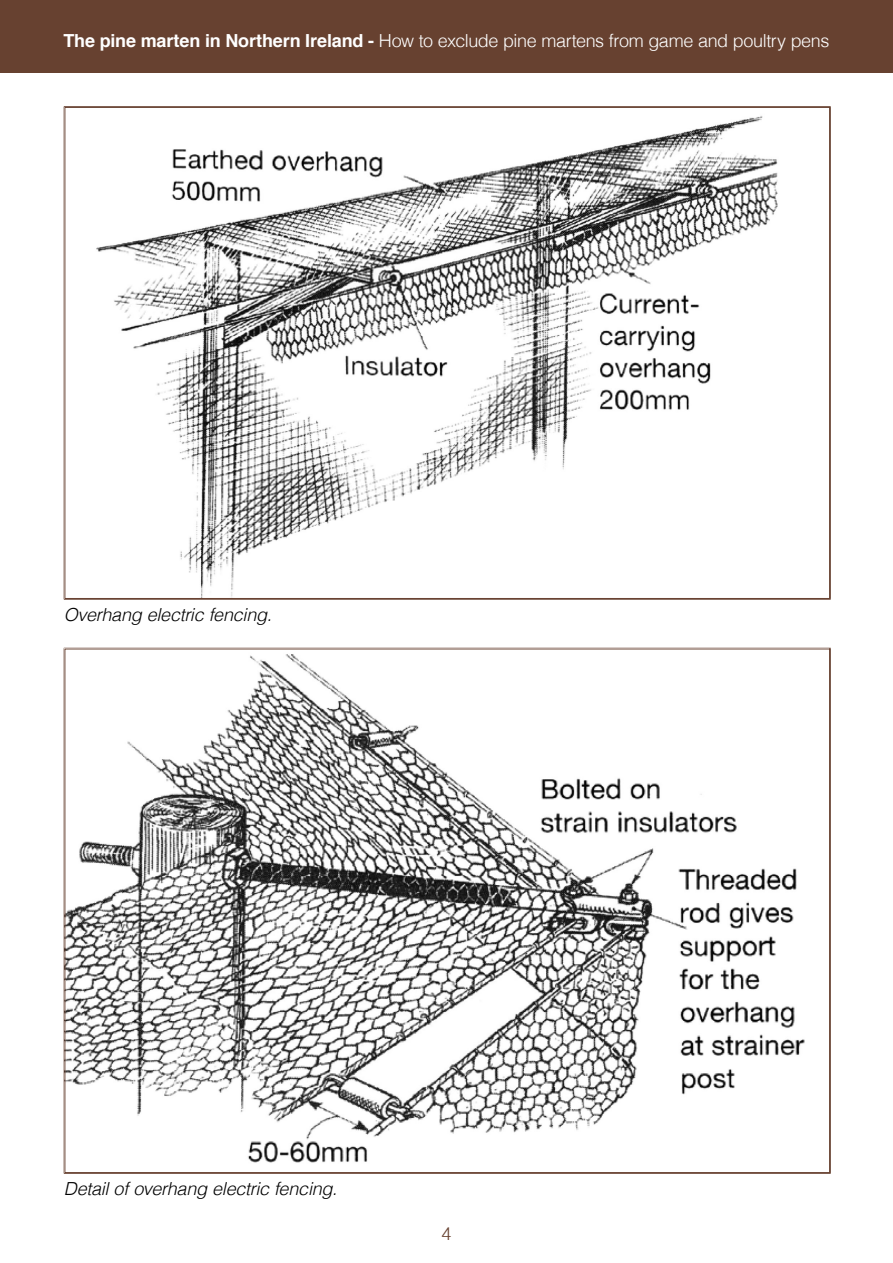
<style>
.page{position:relative;width:893px;height:1263px;background:#fff}
.page>*{position:absolute;margin:0;border:0;box-sizing:border-box;transform-origin:0 0}
.t1{font:300 18px "Helvetica";letter-spacing:-.025em;color:#fff}
.t2{font:italic 300 18px "Helvetica";letter-spacing:-.015em;color:#000}
.t3{font:300 18px "Helvetica";color:#674130}
.s1{font-weight:700}
</style>
<div class="page">
<div style="left:0;top:0;width:893px;height:72px;background:#674130"></div>
<hr style="left:64px;top:106px;width:767px;height:1px;background:#674130">
<hr style="left:64px;top:107px;width:1px;height:492px;background:#674130">
<hr style="left:830px;top:107px;width:1px;height:492px;background:#674130">
<hr style="left:64px;top:599px;width:767px;height:1px;background:#674130">
<img style="left:96px;top:116px;width:682px;height:481px">
<hr style="left:64px;top:648px;width:767px;height:1px;background:#674130">
<hr style="left:64px;top:649px;width:1px;height:524px;background:#674130">
<hr style="left:830px;top:649px;width:1px;height:524px;background:#674130">
<hr style="left:64px;top:1173px;width:767px;height:1px;background:#674130">
<img style="left:67px;top:654px;width:738px;height:509px">
<p class="t1" style="left:63px;top:25px;width:767px"><span class="s1">The pine marten in Northern Ireland -</span> How to exclude pine martens from game and poultry pens</p>
<p class="t2" style="left:64px;top:599px;width:209px">Overhang electric fencing.</p>
<p class="t2" style="left:64px;top:1173px;width:275px">Detail of overhang electric fencing.</p>
<p class="t3" style="left:441px;top:1219px;width:12px">4</p>
</div>
